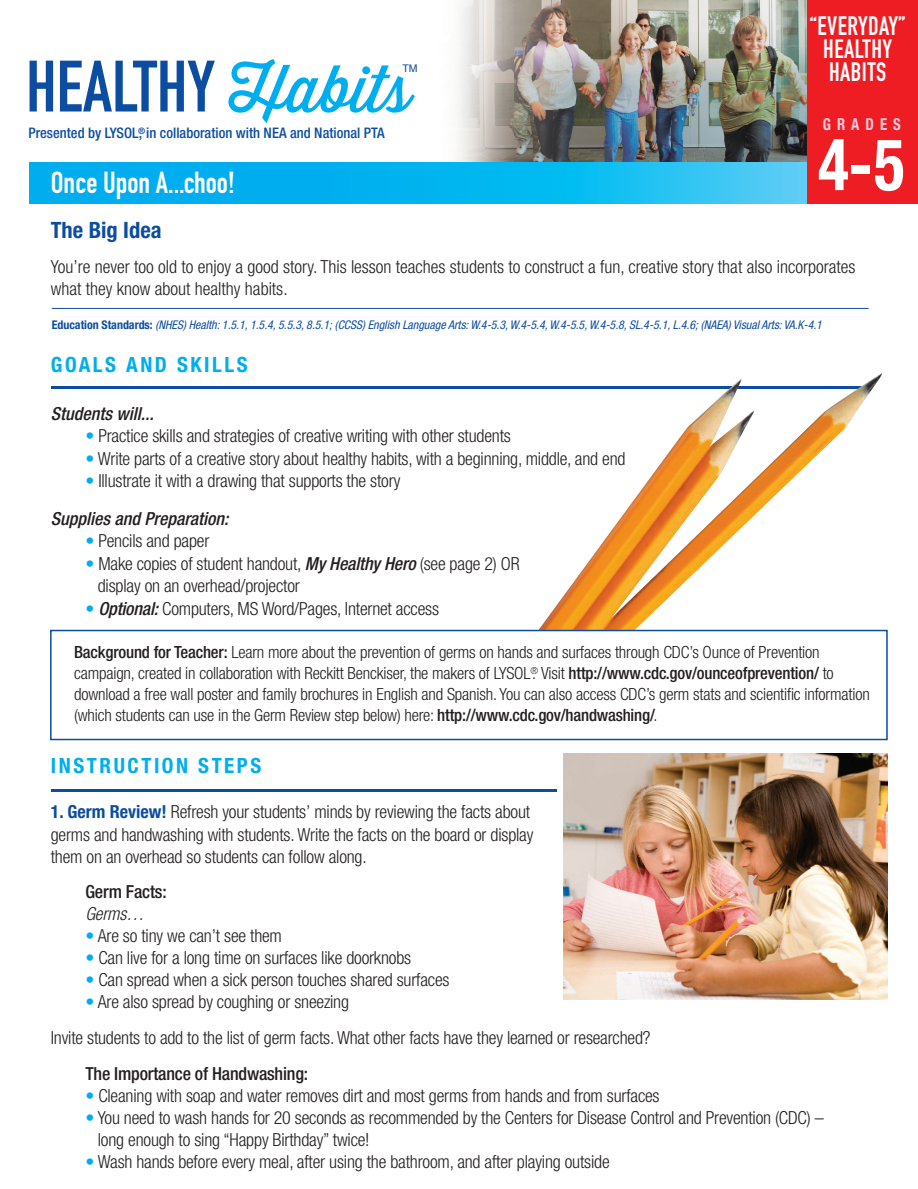
<style>
.page{position:relative;width:918px;height:1189px;background:#fff}
.page>*{position:absolute;margin:0;border:0;box-sizing:border-box;transform-origin:0 0}
.t1{font:700 condensed 72px "Helvetica Neue";color:#fff;scale:.89 1}
.t2{font:71.4px "DIN Engschrift Alternate";color:#0d4da1}
.t3{font:30px "DIN Engschrift";color:#fff}
.t4{font:26.25px/22.8px "DIN Engschrift Alternate";letter-spacing:.02em;color:#fff;text-align:center;scale:.95 1}
.t5{font:700 condensed 22.5px "Helvetica Neue";color:#0d4da1}
.t6{font:700 condensed 21px "Helvetica Neue";letter-spacing:.12em;color:#00aeef}
.t7{font:300 condensed 18px/22px "Helvetica Neue";letter-spacing:-.01em;color:#231f20}
.t8{font:500 condensed 18px "Helvetica Neue";letter-spacing:-.01em;color:#231f20}
.t9{font:italic 500 condensed 18px "Helvetica Neue";color:#231f20}
.t10{font:italic 300 condensed 18px "Helvetica Neue";letter-spacing:-.01em;color:#231f20}
.t11{font:300 condensed 16.8px/21px "Helvetica Neue";letter-spacing:-.01em;color:#231f20}
.t12{font:700 condensed 16.5px "Helvetica Neue";letter-spacing:.41em;color:#f9ccdf;scale:.89 1}
.t13{font:500 condensed 14.55px "Helvetica Neue";color:#0d4da1}
.t14{font:italic condensed 12px "Helvetica Neue";letter-spacing:-.005em;color:#0d4da1}
.t15{font:10.5px "Helvetica";color:#0d4da1}
.t16{font:500 condensed 8.85px "Helvetica Neue";color:#0d4da1}
.s1{font-family:"Thirsty Script";font-size:64.65px;color:#00aeef}
.s2{font-weight:700;font-style:normal}
.s3{color:#00aeef}
.s4{font-weight:500;font-style:italic}
.s5{font-weight:500}
.s6{font-weight:700;color:#0d4da1}
</style>
<div class="page">
<hr style="left:51px;top:386px;width:819px;height:3px;background:#0d4da1">
<hr style="left:51px;top:788px;width:505px;height:3px;background:#0d4da1">
<img style="left:539px;top:373px;width:343px;height:256px">
<img style="left:358px;top:0;width:449px;height:163px">
<svg style="left:30px;top:163px;width:777px;height:41px;background:#0eb7f0"></svg>
<div style="left:807px;top:0;width:111px;height:204px;background:#ee1d23"></div>
<hr style="left:52px;top:308px;width:816px;height:1px;background:#0d4da1">
<div style="left:50px;top:629px;width:837px;height:111px;border:2px solid #0d4da1"></div>
<img style="left:563px;top:753px;width:324px;height:246px">
<h3 class="t4" style="left:810px;top:15px;width:102px">“EVERYDAY”<br>HEALTHY<br>HABITS</h3>
<h2 class="t2" style="left:26px;top:45px;width:386px">HEALTHY <span class="s1">Habits</span></h2>
<p class="t13" style="left:28px;top:125px;width:358px">Presented by LYSOL, in collaboration with NEA and National PTA</p>
<p class="t15" style="left:402px;top:60px;width:17px">TM</p>
<p class="t12" style="left:823px;top:115px;width:89px">GRADES</p>
<p class="t16" style="left:138px;top:126px;width:9px">®</p>
<h1 class="t1" style="left:818px;top:121px;width:99px">4-5</h1>
<h3 class="t3" style="left:51px;top:165px;width:186px">Once Upon A...choo!</h3>
<p class="t5" style="left:51px;top:216px;width:112px">The Big Idea</p>
<p class="t7" style="left:51px;top:255px;width:806px;line-height:22.5px">You’re never too old to enjoy a good story. This lesson teaches students to construct a fun, creative story that also incorporates what they know about healthy habits.</p>
<p class="t14" style="left:52px;top:318px;width:772px"><span class="s2">Education Standards:</span> (NHES) Health: 1.5.1, 1.5.4, 5.5.3, 8.5.1; (CCSS) English Language Arts: W.4-5.3, W.4-5.4, W.4-5.5, W.4-5.8, SL.4-5.1, L.4.6; (NAEA) Visual Arts: VA.K-4.1</p>
<p class="t6" style="left:51px;top:351px;width:198px">GOALS AND SKILLS</p>
<p class="t9" style="left:51px;top:402px;width:104px">Students will...</p>
<p class="t7" style="left:85px;top:424px;width:427px"><span class="s3">•</span> Practice skills and strategies of creative writing with other students</p>
<p class="t7" style="left:85px;top:447px;width:541px"><span class="s3">•</span> Write parts of a creative story about healthy habits, with a beginning, middle, and end</p>
<p class="t7" style="left:51px;top:462px;width:351px;line-height:37.5px;text-indent:35px"><span class="s3">•</span> Illustrate it with a drawing that supports the story<br><span class="s4">Supplies and Preparation:</span></p>
<p class="t7" style="left:85px;top:529px;width:126px"><span class="s3">•</span> Pencils and paper</p>
<p class="t7" style="left:98px;top:552px;width:423px;line-height:22.5px;text-indent:-12px"><span class="s3">•</span> Make copies of student handout, <span class="s4">My Healthy Hero</span> (see page 2) OR display on an overhead/projector</p>
<p class="t7" style="left:85px;top:597px;width:355px"><span class="s3">•</span> <span class="s4">Optional:</span> Computers, MS Word/Pages, Internet access</p>
<p class="t11" style="left:74px;top:641px;width:797px"><span class="s5">Background for Teacher:</span> Learn more about the prevention of germs on hands and surfaces through CDC’s Ounce of Prevention campaign, created in collaboration with Reckitt Benckiser, the makers of LYSOL<sup>®</sup>. Visit <span class="s5">http://www.cdc.gov/ounceofprevention/</span> to download a free wall poster and family brochures in English and Spanish. You can also access CDC’s germ stats and scientific information (which students can use in the Germ Review step below) here: <span class="s5">http://www.cdc.gov/handwashing/</span>.</p>
<p class="t6" style="left:51px;top:753px;width:212px">INSTRUCTION STEPS</p>
<p class="t7" style="left:51px;top:800px;width:484px"><span class="s6">1. Germ Review!</span> Refresh your students’ minds by reviewing the facts about germs and handwashing with students. Write the facts on the board or display them on an overhead so students can follow along.</p>
<p class="t8" style="left:85px;top:881px;width:83px">Germ Facts:</p>
<p class="t10" style="left:85px;top:903px;width:60px">Germs…</p>
<p class="t7" style="left:85px;top:924px;width:198px"><span class="s3">•</span> Are so tiny we can’t see them</p>
<p class="t7" style="left:85px;top:946px;width:327px"><span class="s3">•</span> Can live for a long time on surfaces like doorknobs</p>
<p class="t7" style="left:85px;top:968px;width:366px"><span class="s3">•</span> Can spread when a sick person touches shared surfaces</p>
<p class="t7" style="left:51px;top:984px;width:601px;line-height:35.5px;text-indent:35px"><span class="s3">•</span> Are also spread by coughing or sneezing<br>Invite students to add to the list of germ facts. What other facts have they learned or researched?</p>
<p class="t8" style="left:85px;top:1062px;width:224px">The Importance of Handwashing:</p>
<p class="t7" style="left:85px;top:1084px;width:576px"><span class="s3">•</span> Cleaning with soap and water removes dirt and most germs from hands and from surfaces</p>
<p class="t7" style="left:98px;top:1106px;width:727px;text-indent:-12px"><span class="s3">•</span> You need to wash hands for 20 seconds as recommended by the Centers for Disease Control and Prevention (CDC) – long enough to sing “Happy Birthday” twice!</p>
<p class="t7" style="left:85px;top:1150px;width:526px"><span class="s3">•</span> Wash hands before every meal, after using the bathroom, and after playing outside</p>
</div>
